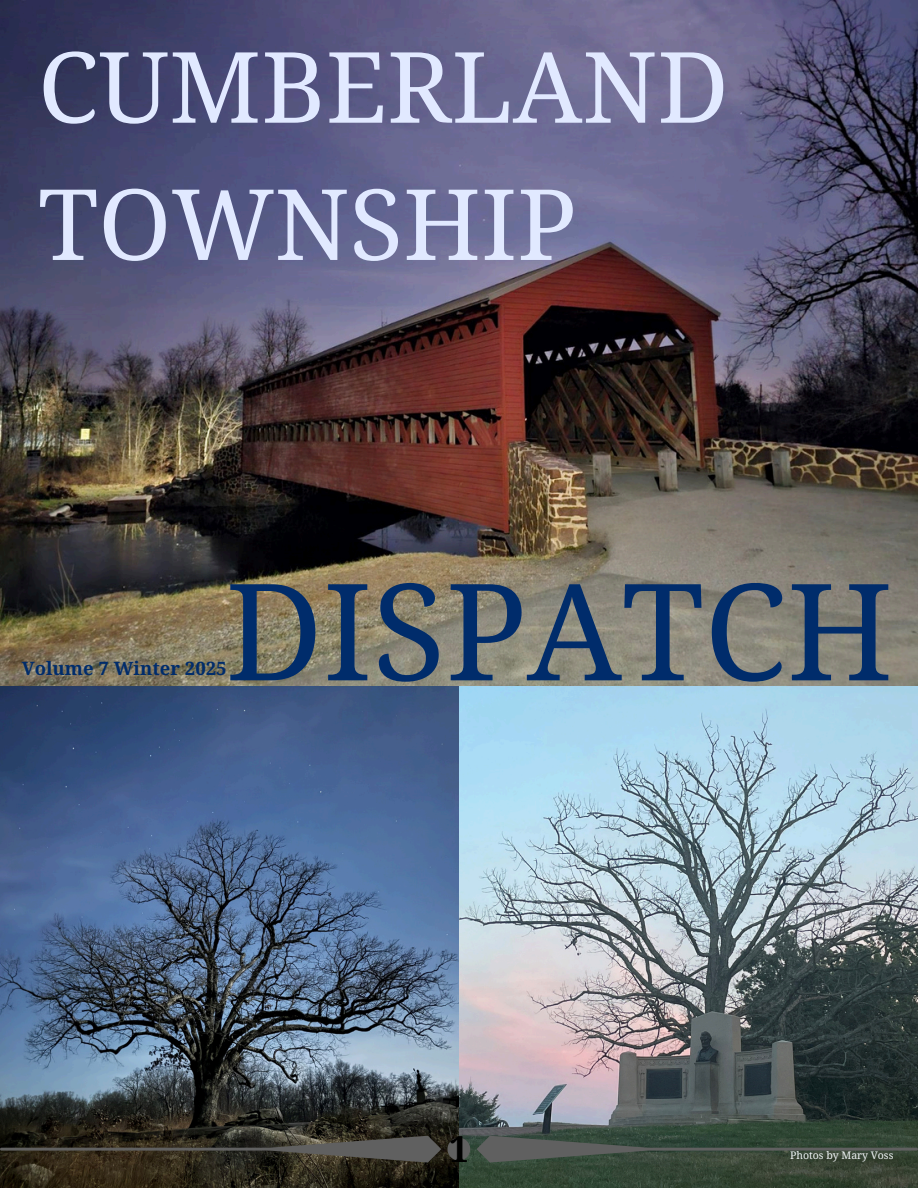
<style>
.page{position:relative;width:918px;height:1188px;background:#fff}
.page>*{position:absolute;margin:0;border:0;box-sizing:border-box;transform-origin:0 0}
.t1{font:134.55px "Noto Serif Ethiopic";color:#002c6b}
.t2{font:98.4px/137.2px "Noto Serif Ethiopic";color:#e1e9ff}
.t3{font:700 36px "Noto Serif Ethiopic";color:#000}
.t4{font:700 18.45px "Noto Serif Ethiopic";color:#002c6b}
.t5{font:10.5px "Noto Serif Ethiopic";color:#f2f6f8}
</style>
<div class="page">
<img style="left:0;top:0;width:918px;height:686px">
<img style="left:0;top:686px;width:918px;height:502px">
<svg style="left:477px;top:1136px;width:441px;height:26px;background:#414e43"></svg>
<svg style="left:0;top:1136px;width:441px;height:26px;background:#3c382f"></svg>
<svg style="left:448px;top:1138px;width:22px;height:23px"></svg>
<h2 class="t2" style="left:38px;top:16px;width:692px">CUMBERLAND<br>TOWNSHIP</h2>
<h3 class="t1" style="left:225px;top:537px;width:670px">DISPATCH</h3>
<h1 class="t4" style="left:22px;top:656px;width:206px">Volume 7 Winter 2025</h1>
<p class="t3" style="left:449px;top:1123px;width:22px">1</p>
<p class="t5" style="left:790px;top:1147px;width:105px">Photos by Mary Voss</p>
</div>
